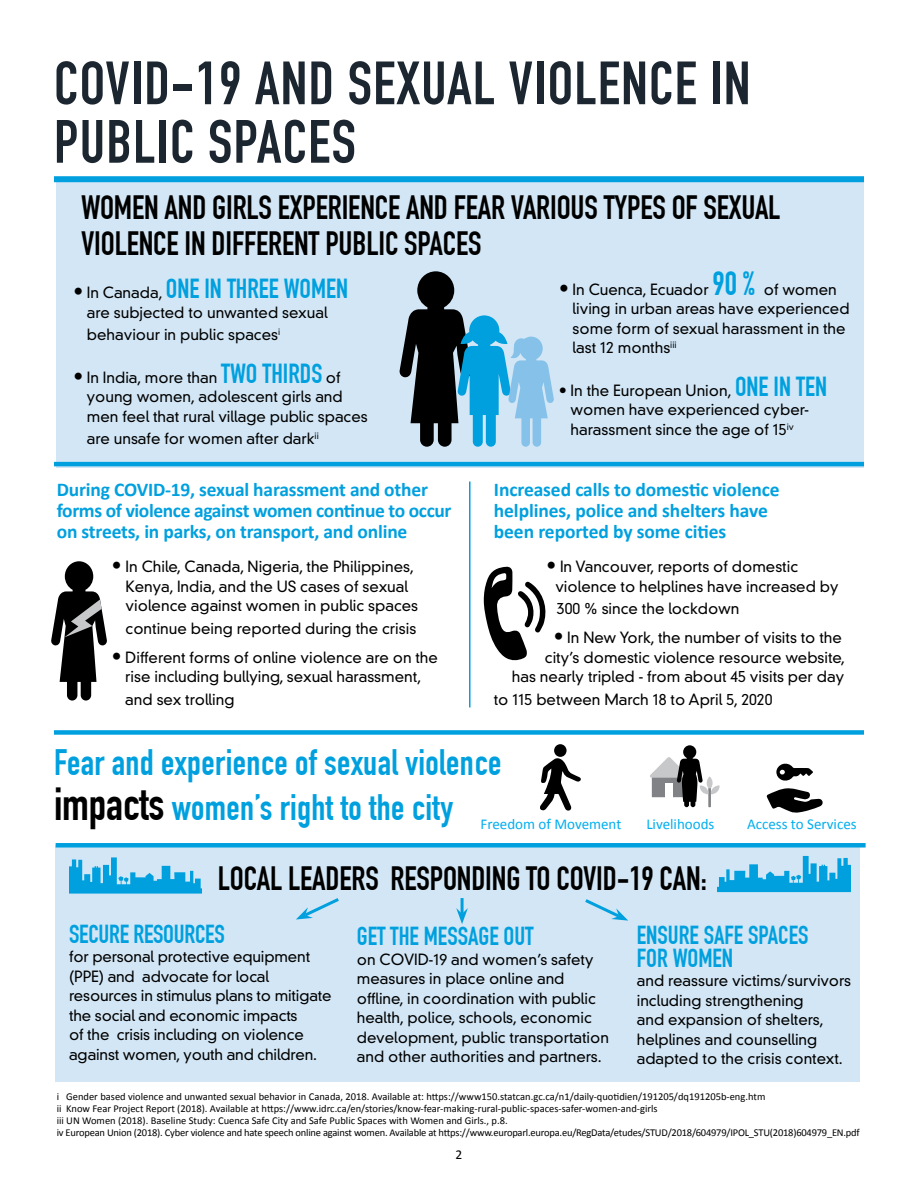
<style>
.page{position:relative;width:918px;height:1188px;background:#fff}
.page>*{position:absolute;margin:0;border:0;box-sizing:border-box;transform-origin:0 0}
.t1{font:700 60px/58.5px "DIN Condensed";letter-spacing:.02em;color:#1b2630}
.t2{font:700 36px/45px "DIN Condensed";letter-spacing:.01em;color:#00a0df}
.t3{font:700 33px/36px "DIN Condensed";letter-spacing:-.005em;color:#000}
.t4{font:700 27px "DIN Condensed";color:#00a0df}
.t5{font:700 25.5px/22.5px "DIN Condensed";color:#00a0df}
.t6{font:700 19.5px/21px "Calibri";letter-spacing:-.01em;color:#00a0df}
.t7{font:300 15px/19.5px "DIN Neuzeit Grotesk Std";color:#000}
.t8{font:15px "Calibri";color:#00aeef}
.t9{font:13.5px "Calibri";color:#000}
.t10{font:10.5px/12px "Calibri";color:#000}
.s1{font-size:19.5px;color:#000}
.s2{font-family:"DIN Neuzeit Grotesk Std";font-weight:300;font-size:15px;color:#000}
.s3{font-family:"DIN Condensed";font-weight:700;font-size:19.5px}
.s4{font-family:"DIN Condensed";font-weight:700;font-size:27px;color:#00a0df}
.s5{font-family:"DIN Condensed";font-weight:700;font-size:33px;color:#00a0df}
.s6{font-size:45.3px;color:#000}
</style>
<div class="page">
<div style="left:56px;top:845px;width:804px;height:236px;background:#d2e6f5"></div>
<div style="left:56px;top:182px;width:808px;height:285px;background:#d2e6f5"></div>
<div style="left:54px;top:176px;width:810px;height:6px;background:#00a0df"></div>
<svg style="left:399px;top:271px;width:155px;height:176px"></svg>
<hr style="left:54px;top:462px;width:810px;height:4px;background:#00a0df">
<svg style="left:766px;top:788px;width:57px;height:25px"></svg>
<svg style="left:776px;top:763px;width:37px;height:18px"></svg>
<svg style="left:650px;top:745px;width:70px;height:62px"></svg>
<svg style="left:540px;top:758px;width:41px;height:53px"></svg>
<div style="left:554px;top:744px;width:13px;height:13px;background:#000;border-radius:50%"></div>
<div style="left:54px;top:730px;width:810px;height:5px;background:#00a0df"></div>
<div style="left:56px;top:843px;width:810px;height:5px;background:#00a0df"></div>
<svg style="left:585px;top:899px;width:43px;height:22px"></svg>
<hr style="left:461px;top:898px;width:3px;height:16px;background:#00a0df">
<svg style="left:456px;top:908px;width:12px;height:16px"></svg>
<svg style="left:296px;top:898px;width:43px;height:22px"></svg>
<svg style="left:51px;top:561px;width:56px;height:140px"></svg>
<svg style="left:484px;top:567px;width:62px;height:94px"></svg>
<svg style="left:69px;top:857px;width:133px;height:37px"></svg>
<svg style="left:718px;top:856px;width:133px;height:36px"></svg>
<hr style="left:469px;top:482px;width:2px;height:225px;background:#00a0df">
<h1 class="t1" style="left:54px;top:54px;width:698px">COVID-19 AND SEXUAL VIOLENCE IN<br>PUBLIC SPACES</h1>
<h3 class="t3" style="left:81px;top:190px;width:701px">WOMEN AND GIRLS EXPERIENCE AND FEAR VARIOUS TYPES OF SEXUAL<br>VIOLENCE IN DIFFERENT PUBLIC SPACES</h3>
<h3 class="t4" style="left:73px;top:273px;width:276px"><span class="s1">•</span> <span class="s2">In Canada,</span> ONE IN THREE WOMEN</h3>
<p class="t7" style="left:87px;top:301px;width:242px;line-height:22.5px">are subjected to unwanted sexual behaviour in public spaces<sup>i</sup></p>
<p class="t7" style="left:87px;top:368px;width:283px;text-indent:-13px"><span class="s3">•</span> In India, more than <span class="s4">TWO THIRDS</span> of young women, adolescent girls and men feel that rural village public spaces</p>
<p class="t7" style="left:87px;top:429px;width:233px">are unsafe for women after dark<sup>ii</sup></p>
<p class="t7" style="left:573px;top:280px;width:279px;text-indent:-13px"><span class="s3">•</span> In Cuenca, Ecuador <span class="s5">90 %</span> of women living in urban areas have experienced some form of sexual harassment in the last 12 months<sup>iii</sup></p>
<p class="t7" style="left:571px;top:381px;width:258px;text-indent:-11px">• In the European Union, <span class="s4">ONE IN TEN </span>women have experienced cyber&shy;harassment since the age of 15<sup>iv</sup></p>
<h3 class="t6" style="left:57px;top:479px;width:396px">During COVID-19, sexual harassment and other forms of violence against women continue to occur on streets, in parks, on transport, and online</h3>
<h3 class="t6" style="left:494px;top:479px;width:287px">Increased calls to domestic violence helplines, police and shelters have been reported by some cities</h3>
<p class="t7" style="left:126px;top:557px;width:294px;text-indent:-14px"><span class="s3">•</span> In Chile, Canada, Nigeria, the Philippines,<br>Kenya, India, and the US cases of sexual violence against women in public spaces</p>
<p class="t7" style="left:126px;top:619px;width:292px">continue being reported during the crisis</p>
<p class="t7" style="left:112px;top:648px;width:328px;text-align:center"><span class="s3">•</span> Different forms of online violence are on the rise including bullying, sexual harassment,</p>
<p class="t7" style="left:125px;top:690px;width:111px">and sex trolling</p>
<p class="t7" style="left:555px;top:557px;width:285px;text-indent:-9px"><span class="s3">•</span> In Vancouver, reports of domestic violence to helplines have increased by</p>
<p class="t7" style="left:557px;top:599px;width:184px">300 % since the lockdown</p>
<p class="t7" style="left:512px;top:628px;width:335px;text-align:right"><span class="s3">•</span> In New York, the number of visits to the<br>city’s domestic violence resource website,<br>has nearly tripled - from about 45 visits per day</p>
<p class="t7" style="left:494px;top:690px;width:280px">to 115 between March 18 to April 5, 2020</p>
<h2 class="t2" style="left:54px;top:740px;width:449px">Fear and experience of sexual violence <span class="s6">impacts</span> women’s right to the city</h2>
<h3 class="t3" style="left:218px;top:860px;width:491px">LOCAL LEADERS RESPONDING TO COVID-19 CAN:</h3>
<h3 class="t5" style="left:69px;top:923px;width:157px">SECURE RESOURCES</h3>
<p class="t7" style="left:69px;top:947px;width:264px">for personal protective equipment (PPE) and advocate for local resources in stimulus plans to mitigate the social and economic impacts<br>of the crisis including on violence against women, youth and children.</p>
<p class="t8" style="left:480px;top:814px;width:142px">Freedom of Movement</p>
<p class="t8" style="left:646px;top:814px;width:70px">Livelihoods</p>
<p class="t8" style="left:747px;top:814px;width:111px">Access to Services</p>
<h3 class="t5" style="left:637px;top:924px;width:173px">ENSURE SAFE SPACES<br>FOR WOMEN</h3>
<p class="t7" style="left:637px;top:971px;width:216px">and reassure victims/survivors including strengthening<br>and expansion of shelters, helplines and counselling adapted to the crisis context.</p>
<p class="t10" style="left:57px;top:1091px;width:805px">i Gender based violence and unwanted sexual behavior in Canada, 2018. Available at: https://www150.statcan.gc.ca/n1/daily-quotidien/191205/dq191205b-eng.htm<br>ii Know Fear Project Report (2018). Available at https://www.idrc.ca/en/stories/know-fear-making-rural-public-spaces-safer-women-and-girls<br>iii UN Women (2018). Baseline Study: Cuenca Safe City and Safe Public Spaces with Women and Girls., p.8.<br>iv European Union (2018). Cyber violence and hate speech online against women. Available at https://www.europarl.europa.eu/RegData/etudes/STUD/2018/604979/IPOL_STU(2018)604979_EN.pdf</p>
<h3 class="t5" style="left:357px;top:925px;width:178px">GET THE MESSAGE OUT</h3>
<p class="t7" style="left:357px;top:950px;width:254px">on COVID-19 and women’s safety measures in place online and offline, in coordination with public health, police, schools, economic development, public transportation and other authorities and partners.</p>
<p class="t9" style="left:456px;top:1146px;width:8px">2</p>
</div>
